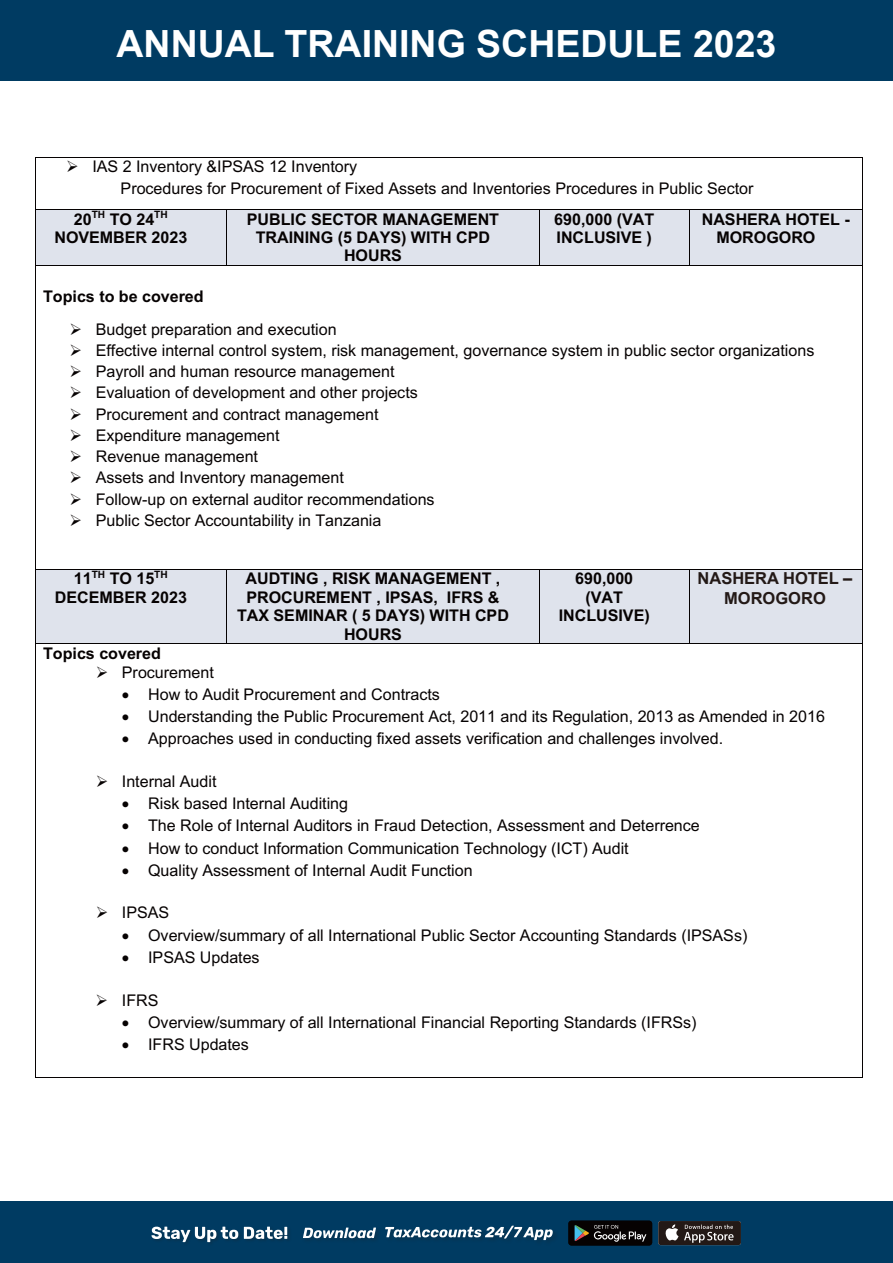
<style>
.page{position:relative;width:893px;height:1263px;background:#fff}
.page>*{position:absolute;margin:0;border:0;box-sizing:border-box;transform-origin:0 0}
.t1{font:700 37.5px "Arial";color:#fff}
.t2{font:700 16.5px/19.8px "Arial";color:#231916;text-align:center}
.t3{font:16.05px/21.1px "Arial";color:#060202}
.t4{font:700 16.05px/18.3px "Arial";color:#060202;text-align:center}
</style>
<div class="page">
<div style="left:0;top:1201px;width:893px;height:62px;background:#003b62"></div>
<svg style="left:151px;top:1226px;width:136px;height:16px"></svg>
<svg style="left:385px;top:1226px;width:168px;height:14px"></svg>
<div style="left:302px;top:1226px;width:80px;height:18px;background:#02395e"></div>
<svg style="left:303px;top:1227px;width:73px;height:11px"></svg>
<svg style="left:568px;top:1221px;width:84px;height:24px;background:#242323"></svg>
<div style="left:658px;top:1221px;width:83px;height:24px;background:#231916;border-radius:2px"></div>
<svg style="left:665px;top:1224px;width:13px;height:16px"></svg>
<svg style="left:684px;top:1224px;width:50px;height:19px"></svg>
<div style="left:0;top:0;width:893px;height:81px;background:#003b62"></div>
<div style="left:36px;top:209px;width:827px;height:56px;background:#dfe3ec"></div>
<div style="left:36px;top:569px;width:827px;height:74px;background:#dfe3ec"></div>
<hr style="left:36px;top:157px;width:826px;height:1px;background:#060202">
<hr style="left:35px;top:157px;width:1px;height:52px;background:#060202">
<hr style="left:862px;top:157px;width:1px;height:52px;background:#060202">
<hr style="left:36px;top:209px;width:190px;height:1px;background:#060202">
<hr style="left:227px;top:209px;width:312px;height:1px;background:#060202">
<hr style="left:539px;top:209px;width:150px;height:1px;background:#060202">
<hr style="left:690px;top:209px;width:172px;height:1px;background:#060202">
<hr style="left:35px;top:210px;width:1px;height:55px;background:#060202">
<hr style="left:226px;top:210px;width:1px;height:55px;background:#060202">
<hr style="left:539px;top:210px;width:1px;height:55px;background:#060202">
<hr style="left:689px;top:210px;width:1px;height:55px;background:#060202">
<hr style="left:862px;top:210px;width:1px;height:55px;background:#060202">
<hr style="left:36px;top:265px;width:190px;height:1px;background:#060202">
<hr style="left:227px;top:265px;width:312px;height:1px;background:#060202">
<hr style="left:539px;top:265px;width:150px;height:1px;background:#060202">
<hr style="left:690px;top:265px;width:172px;height:1px;background:#060202">
<hr style="left:35px;top:266px;width:1px;height:303px;background:#060202">
<hr style="left:862px;top:266px;width:1px;height:303px;background:#060202">
<hr style="left:36px;top:569px;width:190px;height:1px;background:#060202">
<hr style="left:227px;top:569px;width:312px;height:1px;background:#060202">
<hr style="left:539px;top:569px;width:150px;height:1px;background:#060202">
<hr style="left:690px;top:569px;width:172px;height:1px;background:#060202">
<hr style="left:35px;top:569px;width:1px;height:74px;background:#060202">
<hr style="left:226px;top:569px;width:1px;height:74px;background:#060202">
<hr style="left:539px;top:569px;width:1px;height:74px;background:#060202">
<hr style="left:689px;top:569px;width:1px;height:74px;background:#060202">
<hr style="left:862px;top:569px;width:1px;height:74px;background:#060202">
<hr style="left:36px;top:643px;width:190px;height:1px;background:#060202">
<hr style="left:227px;top:643px;width:312px;height:1px;background:#060202">
<hr style="left:539px;top:643px;width:150px;height:1px;background:#060202">
<hr style="left:690px;top:643px;width:172px;height:1px;background:#060202">
<hr style="left:35px;top:644px;width:1px;height:433px;background:#060202">
<hr style="left:36px;top:1077px;width:826px;height:1px;background:#060202">
<hr style="left:862px;top:644px;width:1px;height:433px;background:#060202">
<h1 class="t1" style="left:117px;top:19px;width:661px">ANNUAL TRAINING SCHEDULE 2023</h1>
<p class="t3" style="left:121px;top:156px;width:634px;text-indent:-28px">IAS 2 Inventory &amp;IPSAS 12 Inventory<br>Procedures for Procurement of Fixed Assets and Inventories Procedures in Public Sector</p>
<p class="t4" style="left:54px;top:210px;width:134px">20<sup>TH</sup> TO 24<sup>TH<br></sup>NOVEMBER 2023</p>
<p class="t4" style="left:247px;top:210px;width:254px">PUBLIC SECTOR MANAGEMENT<br>TRAINING (5 DAYS) WITH CPD<br>HOURS</p>
<p class="t4" style="left:554px;top:210px;width:101px;text-align:left">690,000 (VAT<br>INCLUSIVE )</p>
<p class="t4" style="left:716px;top:210px;width:135px;text-align:left;text-indent:-15px">NASHERA HOTEL -<br>MOROGORO</p>
<p class="t4" style="left:43px;top:287px;width:162px">Topics to be covered</p>
<p class="t3" style="left:96px;top:318px;width:720px">Budget preparation and execution<br>Effective internal control system, risk management, governance system in public sector organizations Payroll and human resource management<br>Evaluation of development and other projects<br>Procurement and contract management<br>Expenditure management<br>Revenue management<br>Assets and Inventory management<br>Follow-up on external auditor recommendations<br>Public Sector Accountability in Tanzania</p>
<p class="t4" style="left:55px;top:570px;width:134px">11<sup>TH</sup> TO 15<sup>TH<br></sup>DECEMBER 2023</p>
<p class="t4" style="left:237px;top:570px;width:273px">AUDTING , RISK MANAGEMENT ,<br>PROCUREMENT , IPSAS, IFRS &amp;<br>TAX SEMINAR ( 5 DAYS) WITH CPD<br>HOURS</p>
<p class="t4" style="left:559px;top:570px;width:92px">690,000 (VAT<br>INCLUSIVE)</p>
<p class="t4" style="left:716px;top:570px;width:100px">MOROGORO<br>HOTEL –</p>
<p class="t4" style="left:43px;top:644px;width:119px">Topics covered</p>
<p class="t3" style="left:122px;top:661px;width:93px">Procurement</p>
<p class="t3" style="left:122px;top:683px;width:319px">• How to Audit Procurement and Contracts</p>
<p class="t3" style="left:122px;top:706px;width:704px">• Understanding the Public Procurement Act, 2011 and its Regulation, 2013 as Amended in 2016</p>
<p class="t3" style="left:122px;top:728px;width:603px">• Approaches used in conducting fixed assets verification and challenges involved.</p>
<p class="t3" style="left:122px;top:770px;width:96px">Internal Audit</p>
<p class="t3" style="left:122px;top:793px;width:228px">• Risk based Internal Auditing</p>
<p class="t3" style="left:122px;top:815px;width:579px">• The Role of Internal Auditors in Fraud Detection, Assessment and Deterrence</p>
<p class="t3" style="left:122px;top:837px;width:508px">• How to conduct Information Communication Technology (ICT) Audit</p>
<p class="t3" style="left:122px;top:860px;width:352px">• Quality Assessment of Internal Audit Function</p>
<p class="t3" style="left:122px;top:902px;width:49px">IPSAS</p>
<p class="t3" style="left:122px;top:924px;width:627px">• Overview/summary of all International Public Sector Accounting Standards (IPSASs)</p>
<p class="t3" style="left:122px;top:946px;width:139px">• IPSAS Updates</p>
<p class="t3" style="left:122px;top:989px;width:38px">IFRS</p>
<p class="t3" style="left:122px;top:1011px;width:576px">• Overview/summary of all International Financial Reporting Standards (IFRSs)</p>
<p class="t3" style="left:122px;top:1034px;width:129px">• IFRS Updates</p>
<p class="t2" style="left:697px;top:569px;width:156px">NASHERA HOTEL –<br>MOROGORO</p>
</div>
